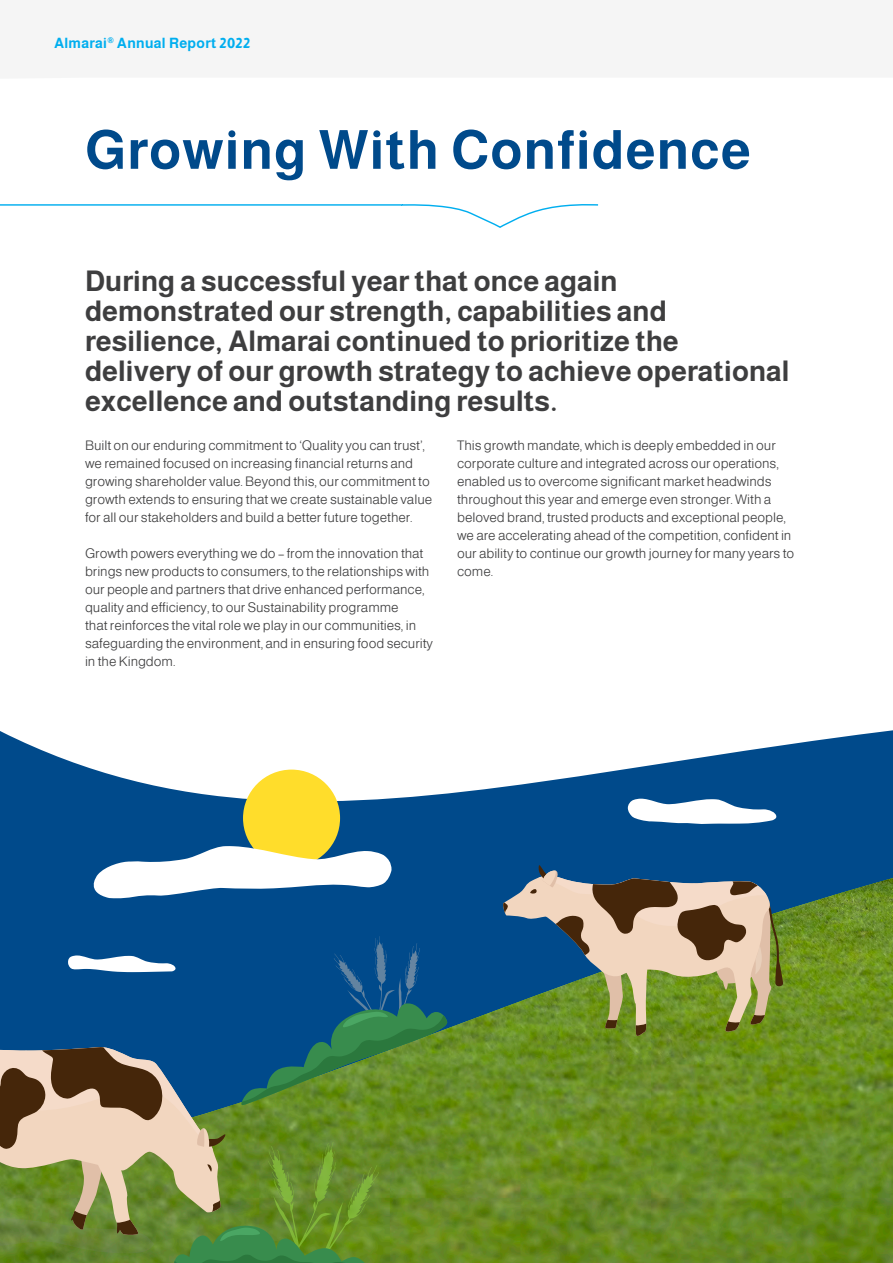
<style>
.page{position:relative;width:893px;height:1263px;background:#fff}
.page>*{position:absolute;margin:0;border:0;box-sizing:border-box;transform-origin:0 0}
.t1{font:700 54px "Almarai";letter-spacing:.02em;color:#004a8b}
.t2{font:700 28.5px/30px "Almarai";color:#3e3e3f}
.t3{font:700 14.25px "Almarai";letter-spacing:.02em;color:#00aeef}
.Body_Governance{font:300 13.5px/18px "Almarai";letter-spacing:-.005em;color:#3e3e3f}
.s1{font-weight:800}
</style>
<div class="page">
<svg style="left:0;top:204px;width:599px;height:24px"></svg>
<svg style="left:0;top:730px;width:893px;height:148px;fill:#004a8b"></svg>
<img style="left:0;top:878px;width:893px;height:385px">
<svg style="left:502px;top:863px;width:281px;height:175px"></svg>
<div style="left:243px;top:770px;width:97px;height:97px;background:#ffdd2b;border-radius:50%"></div>
<svg style="left:85px;top:846px;width:307px;height:53px"></svg>
<svg style="left:628px;top:799px;width:148px;height:25px"></svg>
<svg style="left:0;top:936px;width:449px;height:327px"></svg>
<p class="t3" style="left:54px;top:32px;width:198px">Almarai<sup>®</sup> Annual Report <span class="s1">2022</span></p>
<p class="t1" style="left:85px;top:109px;width:667px">Growing With Confidence</p>
<p class="t2" style="left:85px;top:266px;width:706px">During a successful year that once again demonstrated our strength, capabilities and resilience, Almarai continued to prioritize the delivery of our growth strategy to achieve operational excellence and outstanding results.</p>
<p class="Body_Governance" style="left:85px;top:436px;width:349px">Built on our enduring commitment to ‘Quality you can trust’, we remained focused on increasing financial returns and growing shareholder value. Beyond this, our commitment to growth extends to ensuring that we create sustainable value for all our stakeholders and build a better future together.</p>
<p class="Body_Governance" style="left:85px;top:544px;width:349px">Growth powers everything we do – from the innovation that brings new products to consumers, to the relationships with our people and partners that drive enhanced performance, quality and efficiency, to our Sustainability programme<br>that reinforces the vital role we play in our communities, in safeguarding the environment, and in ensuring food security in the Kingdom.</p>
<p class="Body_Governance" style="left:457px;top:436px;width:339px">This growth mandate, which is deeply embedded in our corporate culture and integrated across our operations, enabled us to overcome significant market headwinds throughout this year and emerge even stronger. With a beloved brand, trusted products and exceptional people, we are accelerating ahead of the competition, confident in our ability to continue our growth journey for many years to come.</p>
</div>
